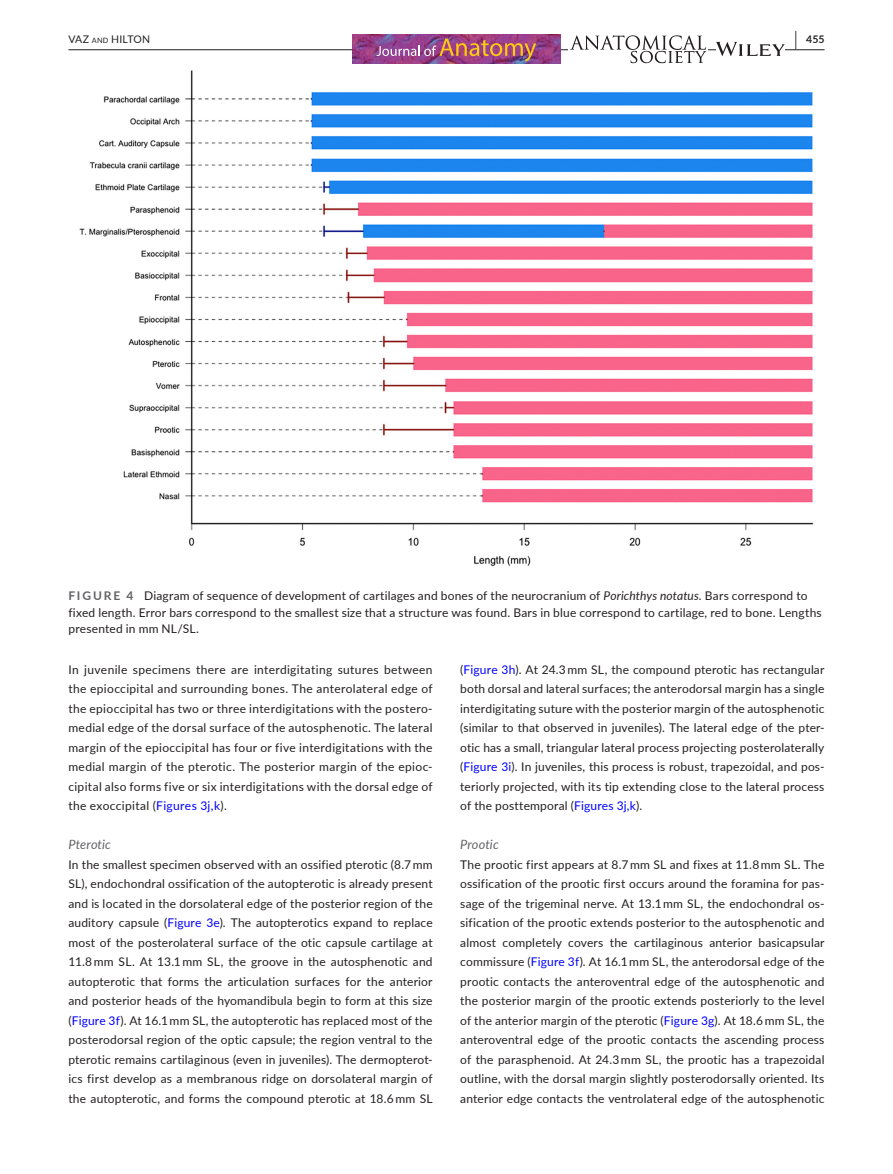
<style>
.page{position:relative;width:893px;height:1174px;background:#fff}
.page>*{position:absolute;margin:0;border:0;box-sizing:border-box;transform-origin:0 0}
.t1{font:italic 12.75px "Lato";letter-spacing:.005em;color:#636366}
.t2{font:12px/19.5px "Lato";letter-spacing:.015em;color:#231f20;text-align:justify}
.t3{font:10.5px "Lato";letter-spacing:.02em;color:#231f20}
.t4{font:700 10.5px "Lato";color:#231f20}
.s1{font-size:7.35px}
.s2{font-size:19.5px}
.s3{font-weight:700;color:#636366}
.s4{font-style:italic}
.s5{color:#00f}
</style>
<div class="page">
<hr style="left:68px;top:49px;width:756px;height:1px;background:#231f20">
<img style="left:352px;top:34px;width:209px;height:30px">
<img style="left:376px;top:39px;width:160px;height:22px">
<img style="left:568px;top:35px;width:140px;height:29px">
<svg style="left:716px;top:42px;width:69px;height:14px"></svg>
<img style="left:79px;top:70px;width:735px;height:497px">
<p class="t3" style="left:68px;top:31px;width:83px">VAZ <span class="s1">and</span> HILTON</p>
<p class="t4" style="left:795px;top:31px;width:31px"><span class="s2">|</span> 455</p>
<p class="t2" style="left:68px;top:587px;width:755px;line-height:16.5px;text-align:left"><span class="s3">FIGURE 4</span> Diagram of sequence of development of cartilages and bones of the neurocranium of <span class="s4">Porichthys notatus</span>. Bars correspond to fixed length. Error bars correspond to the smallest size that a structure was found. Bars in blue correspond to cartilage, red to bone. Lengths presented in mm NL/SL.</p>
<p class="t2" style="left:68px;top:659px;width:366px">In juvenile specimens there are interdigitating sutures between the epioccipital and surrounding bones. The anterolateral edge of the epioccipital has two or three interdigitations with the postero&shy;medial edge of the dorsal surface of the autosphenotic. The lateral margin of the epioccipital has four or five interdigitations with the medial margin of the pterotic. The posterior margin of the epioc&shy;cipital also forms five or six interdigitations with the dorsal edge of the exoccipital (<span class="s5">Figures 3j,k</span>).</p>
<p class="t1" style="left:68px;top:835px;width:44px">Pterotic</p>
<p class="t2" style="left:68px;top:854px;width:366px">In the smallest specimen observed with an ossified pterotic (8.7 mm SL), endochondral ossification of the autopterotic is already present and is located in the dorsolateral edge of the posterior region of the auditory capsule (<span class="s5">Figure 3e</span>). The autopterotics expand to replace most of the posterolateral surface of the otic capsule cartilage at 11.8 mm SL. At 13.1 mm SL, the groove in the autosphenotic and autopterotic that forms the articulation surfaces for the anterior and posterior heads of the hyomandibula begin to form at this size (<span class="s5">Figure 3f</span>). At 16.1 mm SL, the autopterotic has replaced most of the posterodorsal region of the optic capsule; the region ventral to the pterotic remains cartilaginous (even in juveniles). The dermopterot&shy;ics first develop as a membranous ridge on dorsolateral margin of the autopterotic, and forms the compound pterotic at 18.6 mm SL</p>
<p class="t2" style="left:460px;top:659px;width:366px">(<span class="s5">Figure 3h</span>). At 24.3 mm SL, the compound pterotic has rectangular both dorsal and lateral surfaces; the anterodorsal margin has a single interdigitating suture with the posterior margin of the autosphenotic (similar to that observed in juveniles). The lateral edge of the pter&shy;otic has a small, triangular lateral process projecting posterolaterally (<span class="s5">Figure 3i</span>). In juveniles, this process is robust, trapezoidal, and pos&shy;teriorly projected, with its tip extending close to the lateral process of the posttemporal (<span class="s5">Figures 3j,k</span>).</p>
<p class="t1" style="left:460px;top:835px;width:40px">Prootic</p>
<p class="t2" style="left:460px;top:854px;width:366px">The prootic first appears at 8.7 mm SL and fixes at 11.8 mm SL. The ossification of the prootic first occurs around the foramina for pas&shy;sage of the trigeminal nerve. At 13.1 mm SL, the endochondral os&shy;sification of the prootic extends posterior to the autosphenotic and almost completely covers the cartilaginous anterior basicapsular commissure (<span class="s5">Figure 3f</span>). At 16.1 mm SL, the anterodorsal edge of the prootic contacts the anteroventral edge of the autosphenotic and the posterior margin of the prootic extends posteriorly to the level of the anterior margin of the pterotic (<span class="s5">Figure 3g</span>). At 18.6 mm SL, the anteroventral edge of the prootic contacts the ascending process of the parasphenoid. At 24.3 mm SL, the prootic has a trapezoidal outline, with the dorsal margin slightly posterodorsally oriented. Its anterior edge contacts the ventrolateral edge of the autosphenotic</p>
</div>
